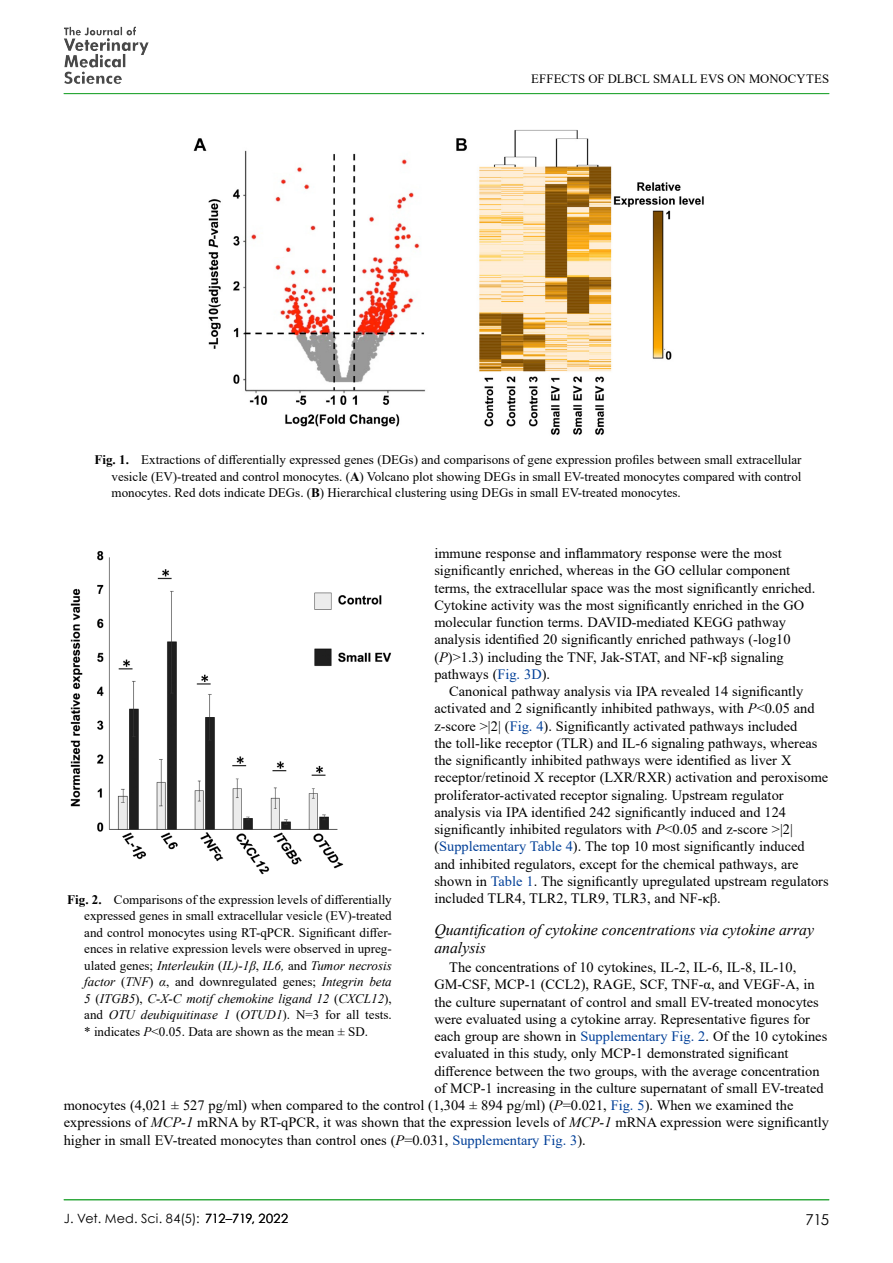
<style>
.page{position:relative;width:893px;height:1263px;background:#fff}
.page>*{position:absolute;margin:0;border:0;box-sizing:border-box;transform-origin:0 0}
.t1{font:italic 15.75px/17.2px "Times New Roman";color:#000}
.t2{font:15px "Century Gothic";color:#000}
.t3{font:14.25px/17.2px "Times New Roman";color:#000}
.t4{font:13.05px/16.5px "Times New Roman";color:#000;text-align:justify}
.t5{font:12.75px "Times New Roman";letter-spacing:.01em;color:#000}
.t6{font:12.75px "Century Gothic";letter-spacing:.01em;color:#000}
.s1{font-weight:700}
.s2{font-style:italic}
.s3{color:#003f98}
</style>
<div class="page">
<img style="left:64px;top:27px;width:74px;height:24px">
<hr style="left:64px;top:93px;width:765px;height:1px;background:#2aa738">
<hr style="left:64px;top:1199px;width:765px;height:1px;background:#2aa738">
<img style="left:193px;top:129px;width:511px;height:306px">
<img style="left:70px;top:551px;width:321px;height:324px">
<p class="t5" style="left:531px;top:70px;width:299px">EFFECTS OF DLBCL SMALL EVS ON MONOCYTES</p>
<p class="t4" style="left:112px;top:451px;width:691px;text-indent:-17px"><span class="s1">Fig. 1.</span> Extractions of differentially expressed genes (DEGs) and comparisons of gene expression profiles between small extracellular vesicle (EV)-treated and control monocytes. (<span class="s1">A</span>) Volcano plot showing DEGs in small EV-treated monocytes compared with control monocytes. Red dots indicate DEGs. (<span class="s1">B</span>) Hierarchical clustering using DEGs in small EV-treated monocytes.</p>
<p class="t3" style="left:434px;top:544px;width:383px">immune response and inflammatory response were the most significantly enriched, whereas in the GO cellular component terms, the extracellular space was the most significantly enriched.<br>Cytokine activity was the most significantly enriched in the GO molecular function terms. DAVID-mediated KEGG pathway analysis identified 20 significantly enriched pathways (-log10 (<span class="s2">P</span>)&gt;1.3) including the TNF, Jak-STAT, and NF-κβ signaling pathways (<span class="s3">Fig. 3D</span>).</p>
<p class="t3" style="left:434px;top:682px;width:396px;text-indent:15px">Canonical pathway analysis via IPA revealed 14 significantly activated and 2 significantly inhibited pathways, with <span class="s2">P</span>&lt;0.05 and z-score &gt;|2| (<span class="s3">Fig. 4</span>). Significantly activated pathways included<br>the toll-like receptor (TLR) and IL-6 signaling pathways, whereas the significantly inhibited pathways were identified as liver X receptor/retinoid X receptor (LXR/RXR) activation and peroxisome proliferator-activated receptor signaling. Upstream regulator analysis via IPA identified 242 significantly induced and 124 significantly inhibited regulators with <span class="s2">P</span>&lt;0.05 and z-score &gt;|2| (<span class="s3">Supplementary Table 4</span>). The top 10 most significantly induced and inhibited regulators, except for the chemical pathways, are shown in <span class="s3">Table 1</span>. The significantly upregulated upstream regulators included TLR4, TLR2, TLR9, TLR3, and NF-κβ.</p>
<p class="t1" style="left:434px;top:921px;width:381px">Quantification of cytokine concentrations via cytokine array analysis</p>
<p class="t3" style="left:449px;top:958px;width:349px">The concentrations of 10 cytokines, IL-2, IL-6, IL-8, IL-10,</p>
<p class="t3" style="left:434px;top:975px;width:382px">GM-CSF, MCP-1 (CCL2), RAGE, SCF, TNF-α, and VEGF-A, in</p>
<p class="t3" style="left:434px;top:993px;width:386px">the culture supernatant of control and small EV-treated monocytes</p>
<p class="t3" style="left:434px;top:1010px;width:377px">were evaluated using a cytokine array. Representative figures for</p>
<p class="t3" style="left:434px;top:1027px;width:394px">each group are shown in <span class="s3">Supplementary Fig. 2</span>. Of the 10 cytokines</p>
<p class="t3" style="left:434px;top:1044px;width:356px">evaluated in this study, only MCP-1 demonstrated significant</p>
<p class="t3" style="left:434px;top:1062px;width:387px">difference between the two groups, with the average concentration</p>
<p class="t3" style="left:434px;top:1079px;width:391px">of MCP-1 increasing in the culture supernatant of small EV-treated</p>
<p class="t3" style="left:64px;top:1096px;width:731px">monocytes (4,021 ± 527 pg/ml) when compared to the control (1,304 ± 894 pg/ml) (<span class="s2">P</span>=0.021, <span class="s3">Fig. 5</span>). When we examined the</p>
<p class="t3" style="left:64px;top:1113px;width:767px">expressions of <span class="s2">MCP-1</span> mRNA by RT-qPCR, it was shown that the expression levels of <span class="s2">MCP-1</span> mRNA expression were significantly</p>
<p class="t3" style="left:64px;top:1131px;width:523px">higher in small EV-treated monocytes than control ones (<span class="s2">P</span>=0.031, <span class="s3">Supplementary Fig. 3</span>).</p>
<p class="t4" style="left:84px;top:891px;width:309px;text-indent:-17px"><span class="s1">Fig. 2.</span> Comparisons of the expression levels of differentially expressed genes in small extracellular vesicle (EV)-treated and control monocytes using RT-qPCR. Significant differ&shy;ences in relative expression levels were observed in upreg&shy;ulated genes; <span class="s2">Interleukin</span> (<span class="s2">IL)-1β</span>, <span class="s2">IL6,</span> and <span class="s2">Tumor necrosis factor</span> (<span class="s2">TNF</span>) <span class="s2">α</span>, and downregulated genes; <span class="s2">Integrin beta 5</span> (<span class="s2">ITGB5</span>), <span class="s2">C-X-C motif chemokine ligand 12</span> (<span class="s2">CXCL12</span>), and <span class="s2">OTU deubiquitinase 1</span> (<span class="s2">OTUD1</span>). N=3 for all tests. * indicates <span class="s2">P</span>&lt;0.05. Data are shown as the mean ± SD.</p>
<p class="t6" style="left:64px;top:1209px;width:226px">J. Vet. Med. Sci. 84(5): 712–719, 2022</p>
<p class="t2" style="left:806px;top:1209px;width:25px">715</p>
</div>
